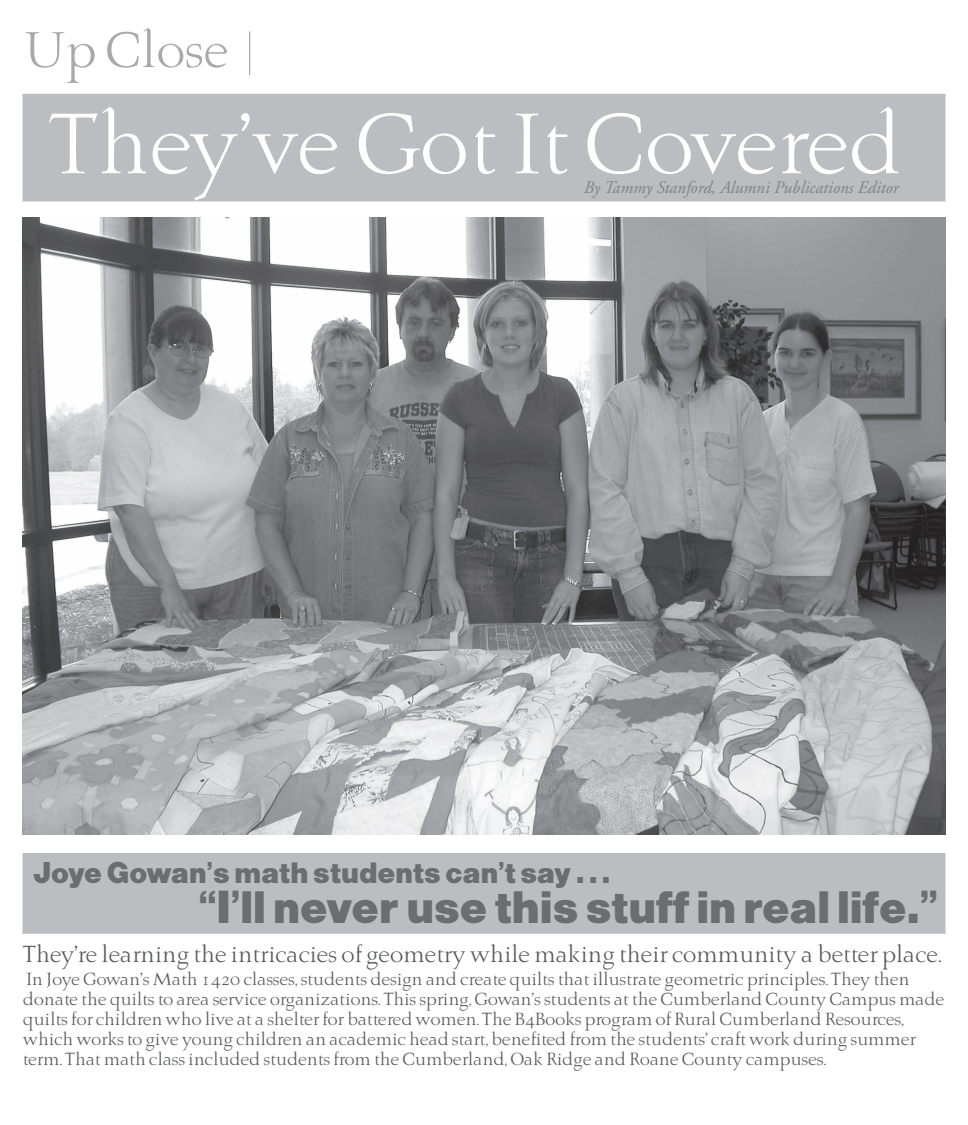
<style>
.page{position:relative;width:968px;height:1125px;background:#fff}
.page>*{position:absolute;margin:0;border:0;box-sizing:border-box;transform-origin:0 0}
.t1{font:85px "Brunella";color:#fff}
.t2{font:50px "Brunella";color:#a8a9ad}
.t3{font:46.25px "Alpist";color:#6c6d70}
.t4{font:30px "Alpist";color:#6c6d70}
.t5{font:23.12px "Brunella";color:#57585a}
.t6{font:17.5px/20px "Brunella";color:#57585a}
.t7{font:italic 17.5px "Adobe Garamond";color:#808285}
</style>
<div class="page">
<div style="left:23px;top:854px;width:921px;height:79px;background:#bcbdc0"></div>
<div style="left:22px;top:853px;width:923px;height:81px;border:1px solid #bcbdc0"></div>
<div style="left:23px;top:94px;width:921px;height:107px;background:#bcbdc0"></div>
<img style="left:22px;top:218px;width:923px;height:617px">
<hr style="left:249px;top:31px;width:1px;height:44px;background:#a8a9ad">
<h2 class="t2" style="left:22px;top:20px;width:206px">Up Close</h2>
<h1 class="t1" style="left:48px;top:94px;width:853px">They’ve Got It Covered</h1>
<p class="t7" style="left:584px;top:178px;width:316px">By Tammy Stanford, Alumni Publications Editor</p>
<h3 class="t4" style="left:32px;top:855px;width:579px">Joye Gowan’s math students can’t say . . .</h3>
<h3 class="t3" style="left:197px;top:880px;width:741px">“I’ll never use this stuff in real life.”</h3>
<h3 class="t5" style="left:22px;top:940px;width:919px">They’re learning the intricacies of geometry while making their community a better place.</h3>
<p class="t6" style="left:22px;top:970px;width:922px">In Joye Gowan’s Math 1420 classes, students design and create quilts that illustrate geometric principles. They then donate the quilts to area service organizations. This spring, Gowan’s students at the Cumberland County Campus made quilts for children who live at a shelter for battered women. The B4Books program of Rural Cumberland Resources, which works to give young children an academic head start, benefited from the students’ craft work during summer term. That math class included students from the Cumberland, Oak Ridge and Roane County campuses.</p>
</div>
